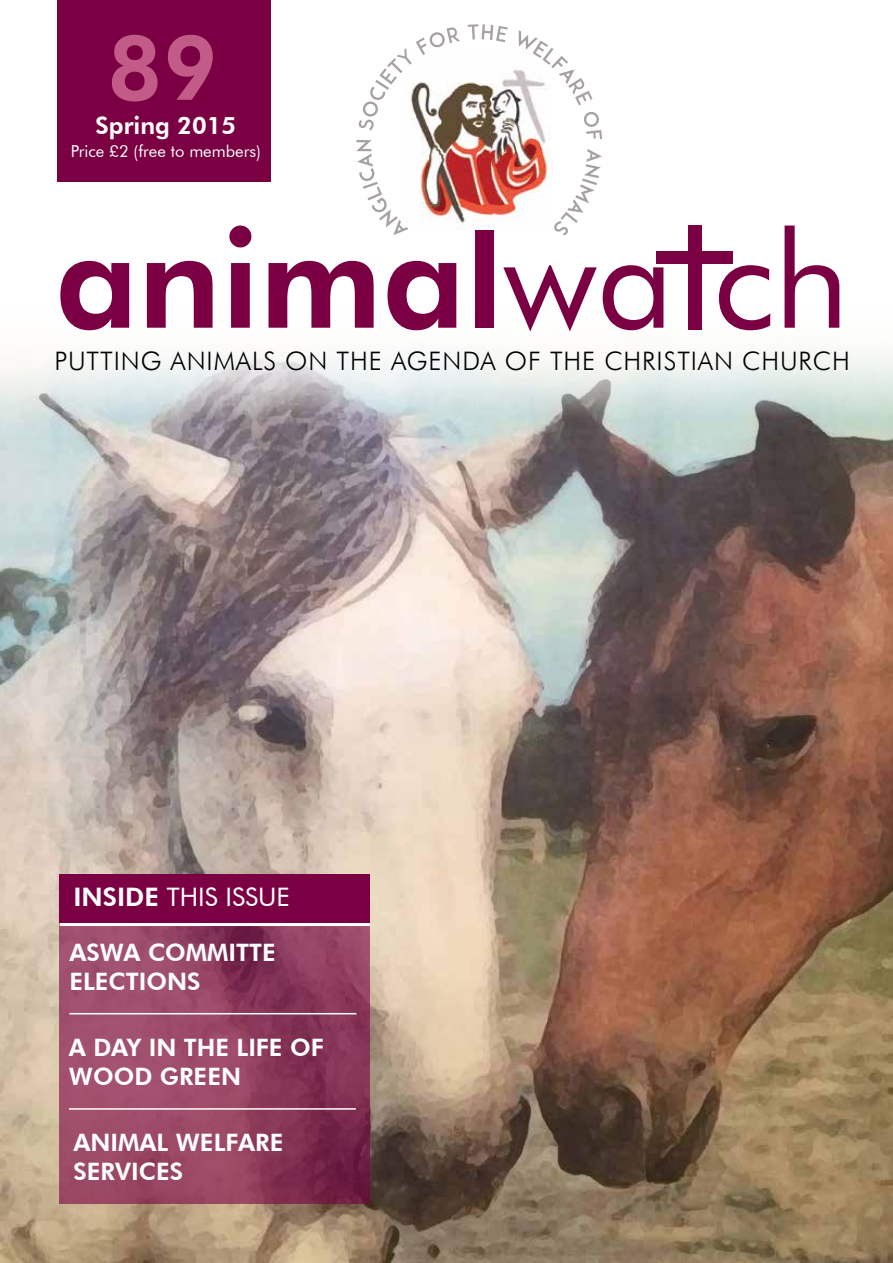
<style>
.page{position:relative;width:893px;height:1263px;background:#fff}
.page>*{position:absolute;margin:0;border:0;box-sizing:border-box;transform-origin:0 0}
.t1{font:800 135px "Futura BT";color:#7a0043}
.t2{font:800 90px "Futura BT";color:#c25b88}
.t3{font:300 25.5px "Futura BT";letter-spacing:.035em;color:#000}
.t4{font:25.5px "Futura BT";color:#fff}
.t5{font:800 24px/28.8px "Futura BT";color:#fff}
.t6{font:16.5px "Futura BT";color:#fff}
.s1{font-weight:400}
.s2{font-weight:800}
</style>
<div class="page">
<img style="left:0;top:350px;width:893px;height:913px">
<svg style="left:60px;top:926px;width:310px;height:277px;background:#924160"></svg>
<div style="left:57px;top:0;width:214px;height:182px;background:#7a0043"></div>
<div style="left:688px;top:225px;width:14px;height:105px;background:#7a0043"></div>
<div style="left:656px;top:251px;width:77px;height:13px;background:#7a0043"></div>
<div style="left:60px;top:875px;width:310px;height:51px;background:#7a0043"></div>
<hr style="left:60px;top:923px;width:310px;height:3px;background:#fff">
<hr style="left:69px;top:1013px;width:287px;height:1px;background:#fff">
<hr style="left:69px;top:1108px;width:287px;height:2px;background:#fff">
<img style="left:408px;top:69px;width:142px;height:160px">
<svg style="left:356px;top:140px;width:52px;height:95px"></svg>
<svg style="left:359px;top:27px;width:101px;height:104px"></svg>
<svg style="left:468px;top:24px;width:40px;height:18px"></svg>
<svg style="left:519px;top:30px;width:73px;height:75px"></svg>
<svg style="left:584px;top:112px;width:18px;height:27px"></svg>
<svg style="left:554px;top:149px;width:48px;height:86px"></svg>
<h2 class="t2" style="left:107px;top:13px;width:112px">89</h2>
<p class="t5" style="left:95px;top:110px;width:142px">Spring 2015</p>
<p class="t6" style="left:71px;top:141px;width:192px">Price £2 (free to members)</p>
<h1 class="t1" style="left:55px;top:198px;width:795px">animal<span class="s1">wa ch</span></h1>
<p class="t3" style="left:54px;top:346px;width:797px">PUTTING ANIMALS ON THE AGENDA OF THE CHRISTIAN CHURCH</p>
<p class="t4" style="left:73px;top:882px;width:218px"><span class="s2">INSIDE</span> THIS ISSUE</p>
<p class="t5" style="left:69px;top:938px;width:208px">ASWA COMMITTE<br>ELECTIONS</p>
<p class="t5" style="left:69px;top:1033px;width:256px">A DAY IN THE LIFE OF<br>WOOD GREEN</p>
<p class="t5" style="left:73px;top:1128px;width:211px">ANIMAL WELFARE<br>SERVICES</p>
</div>
